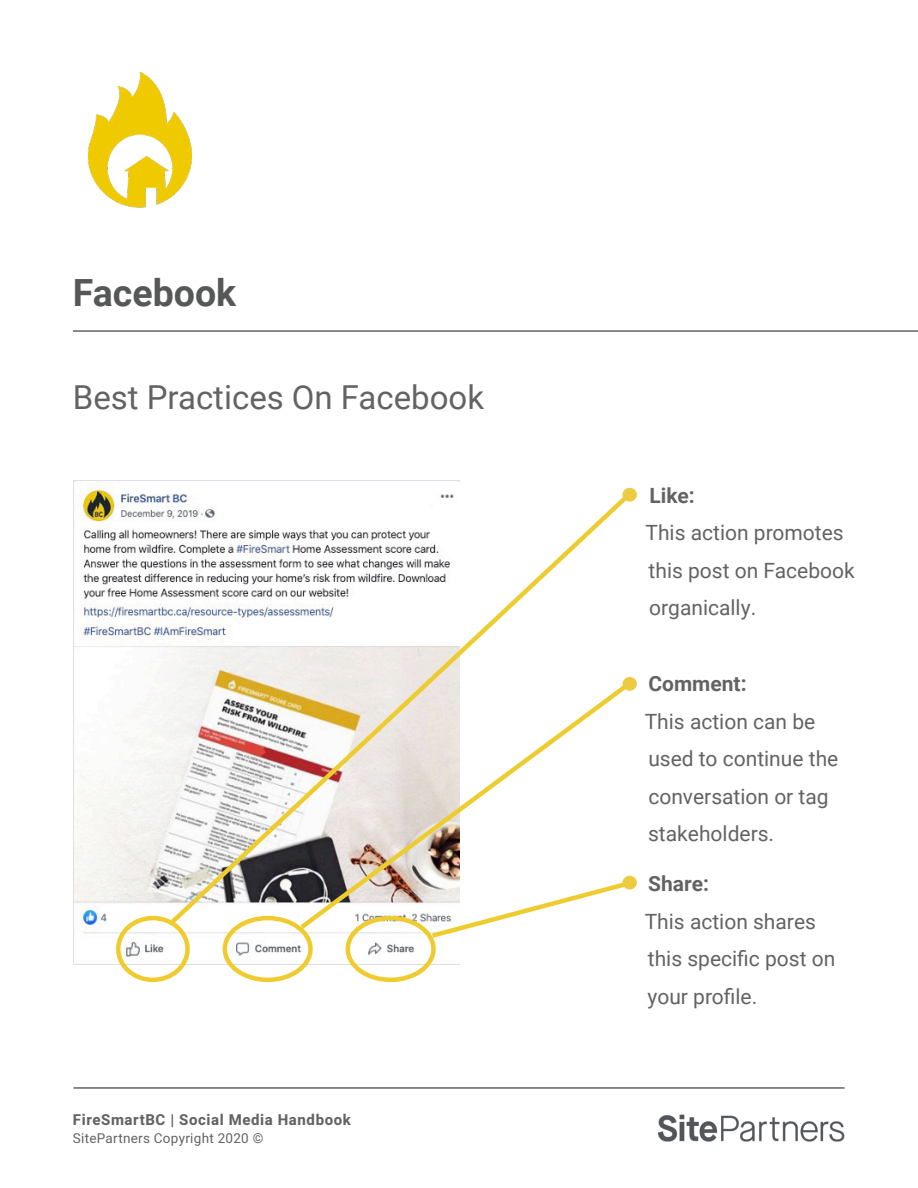
<style>
.page{position:relative;width:918px;height:1188px;background:#fff}
.page>*{position:absolute;margin:0;border:0;box-sizing:border-box;transform-origin:0 0}
.Body_Text{font:700 37.5px "Roboto";color:#565757}
.t1{font:33px "Roboto";color:#626362}
.t2{font:21px/37.5px "Roboto";color:#626362}
.t3{font:700 21px "Roboto";color:#626362}
.t4{font:700 15px "Heebo";letter-spacing:.04em;color:#626362}
.t5{font:13.5px "Heebo";letter-spacing:.02em;color:#626362}
</style>
<div class="page">
<hr style="left:74px;top:1087px;width:770px;height:2px;background:#626362">
<img style="left:88px;top:72px;width:104px;height:135px">
<img style="left:657px;top:1114px;width:187px;height:28px">
<hr style="left:73px;top:330px;width:845px;height:2px;background:#626362">
<img style="left:74px;top:481px;width:385px;height:484px">
<div style="left:116px;top:916px;width:74px;height:66px;border:4px solid #efcb2f;border-radius:50%"></div>
<div style="left:223px;top:916px;width:90px;height:66px;border:4px solid #efcb2f;border-radius:50%"></div>
<div style="left:346px;top:916px;width:90px;height:66px;border:4px solid #efcb2f;border-radius:50%"></div>
<svg style="left:166px;top:492px;width:461px;height:436px"></svg>
<svg style="left:296px;top:680px;width:335px;height:253px"></svg>
<svg style="left:427px;top:879px;width:204px;height:62px"></svg>
<div style="left:622px;top:488px;width:15px;height:14px;background:#edcb41;border-radius:50%"></div>
<div style="left:622px;top:677px;width:15px;height:14px;background:#edcb41;border-radius:50%"></div>
<div style="left:622px;top:876px;width:15px;height:14px;background:#edcb41;border-radius:50%"></div>
<p class="Body_Text" style="left:73px;top:266px;width:165px">Facebook</p>
<p class="t1" style="left:73px;top:374px;width:413px">Best Practices On Facebook</p>
<p class="t4" style="left:73px;top:1110px;width:280px">FireSmartBC | Social Media Handbook</p>
<p class="t5" style="left:73px;top:1129px;width:192px">SitePartners Copyright 2020 ©</p>
<p class="t3" style="left:649px;top:481px;width:47px">Like:</p>
<p class="t2" style="left:646px;top:513px;width:211px">This action promotes this post on Facebook organically.</p>
<p class="t3" style="left:648px;top:669px;width:100px">Comment:</p>
<p class="t2" style="left:645px;top:702px;width:195px">This action can be used to continue the conversation or tag stakeholders.</p>
<p class="t3" style="left:648px;top:869px;width:62px">Share:</p>
<p class="t2" style="left:645px;top:902px;width:192px">This action shares this specific post on your profile.</p>
</div>
